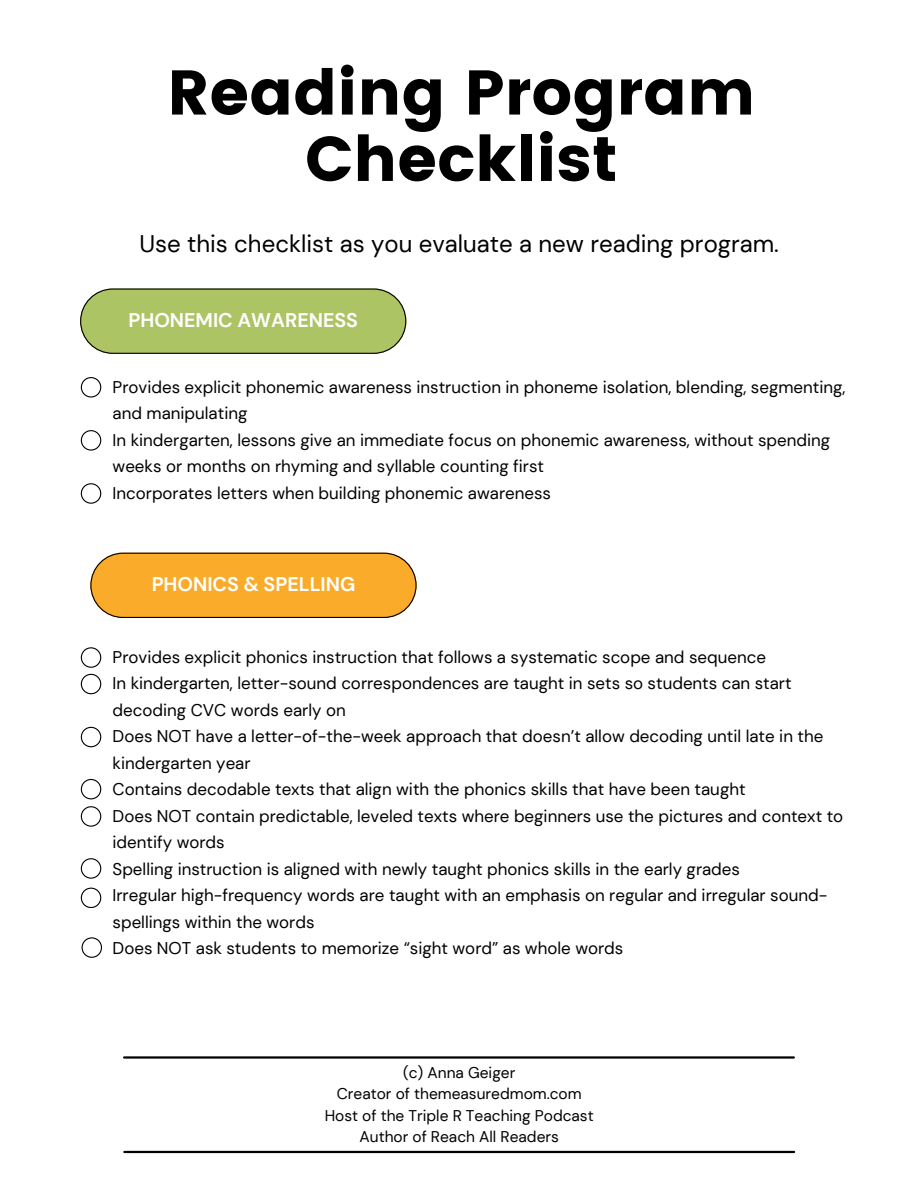
<style>
.page{position:relative;width:918px;height:1188px;background:#fff}
.page>*{position:absolute;margin:0;border:0;box-sizing:border-box;transform-origin:0 0}
.t1{font:63px/66.3px "Poppins";color:#000;text-align:center}
.t2{font:24px "DM Sans";color:#000}
.t3{font:700 19.8px "DM Sans";color:#fff}
.t4{font:16.95px/26.4px "DM Sans";color:#000}
.t5{font:15.45px/21.1px "DM Sans";color:#000;text-align:center}
</style>
<div class="page">
<svg style="left:80px;top:288px;width:326px;height:66px;background:#a8be67"></svg>
<svg style="left:90px;top:553px;width:327px;height:65px;background:#f0a830"></svg>
<svg style="left:81px;top:377px;width:20px;height:20px"></svg>
<svg style="left:81px;top:430px;width:20px;height:20px"></svg>
<hr style="left:124px;top:1056px;width:670px;height:3px;background:#000">
<hr style="left:124px;top:1151px;width:670px;height:2px;background:#000">
<svg style="left:81px;top:806px;width:20px;height:20px"></svg>
<svg style="left:81px;top:858px;width:20px;height:21px"></svg>
<svg style="left:81px;top:727px;width:20px;height:20px"></svg>
<svg style="left:81px;top:779px;width:20px;height:20px"></svg>
<svg style="left:81px;top:647px;width:20px;height:21px"></svg>
<svg style="left:81px;top:674px;width:20px;height:20px"></svg>
<svg style="left:81px;top:888px;width:20px;height:20px"></svg>
<svg style="left:82px;top:937px;width:20px;height:21px"></svg>
<svg style="left:81px;top:483px;width:20px;height:21px"></svg>
<h1 class="t1" style="left:167px;top:60px;width:590px">Reading Program<br>Checklist</h1>
<h2 class="t2" style="left:139px;top:229px;width:641px">Use this checklist as you evaluate a new reading program.</h2>
<p class="t3" style="left:128px;top:307px;width:231px">PHONEMIC AWARENESS</p>
<p class="t4" style="left:113px;top:374px;width:734px">Provides explicit phonemic awareness instruction in phoneme isolation, blending, segmenting, and manipulating<br>In kindergarten, lessons give an immediate focus on phonemic awareness, without spending weeks or months on rhyming and syllable counting first<br>Incorporates letters when building phonemic awareness</p>
<p class="t3" style="left:152px;top:572px;width:205px">PHONICS &amp; SPELLING</p>
<p class="t4" style="left:113px;top:644px;width:732px">Provides explicit phonics instruction that follows a systematic scope and sequence<br>In kindergarten, letter-sound correspondences are taught in sets so students can start decoding CVC words early on<br>Does NOT have a letter-of-the-week approach that doesn’t allow decoding until late in the kindergarten year<br>Contains decodable texts that align with the phonics skills that have been taught<br>Does NOT contain predictable, leveled texts where beginners use the pictures and context to identify words<br>Spelling instruction is aligned with newly taught phonics skills in the early grades<br>Irregular high-frequency words are taught with an emphasis on regular and irregular sound&shy;spellings within the words<br>Does NOT ask students to memorize “sight word” as whole words</p>
<p class="t5" style="left:325px;top:1062px;width:271px">(c) Anna Geiger<br>Creator of themeasuredmom.com<br>Host of the Triple R Teaching Podcast<br>Author of Reach All Readers</p>
</div>
